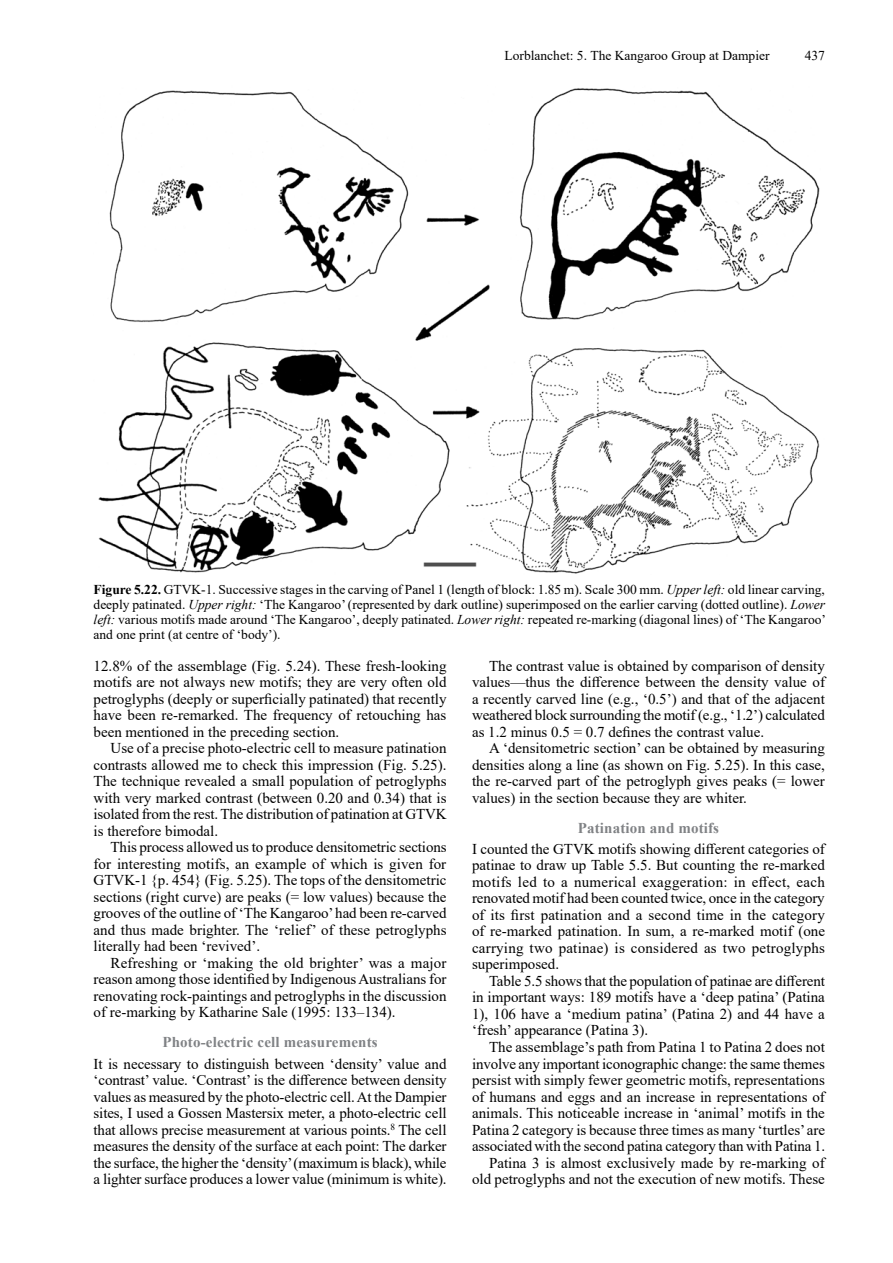
<style>
.page{position:relative;width:893px;height:1263px;background:#fff}
.page>*{position:absolute;margin:0;border:0;box-sizing:border-box;transform-origin:0 0}
.t1{font:15px/16.5px "Times New Roman";color:#000;text-align:justify}
.t2{font:700 15px "Times New Roman";letter-spacing:.01em;color:#808285}
.t3{font:13.5px/15px "Times New Roman";color:#000;text-align:justify}
.s1{font-weight:700}
.s2{font-style:italic}
</style>
<div class="page">
<img style="left:98px;top:88px;width:722px;height:486px">
<p class="t3" style="left:505px;top:48px;width:267px">Lorblanchet: 5. The Kangaroo Group at Dampier</p>
<p class="t3" style="left:805px;top:48px;width:22px">437</p>
<p class="t3" style="left:94px;top:582px;width:734px"><span class="s1">Figure 5.22.</span> GTVK-1. Successive stages in the carving of Panel 1 (length of block: 1.85 m). Scale 300 mm. <span class="s2">Upper left:</span> old linear carving, deeply patinated. <span class="s2">Upper right:</span> ‘The Kangaroo’ (represented by dark outline) superimposed on the earlier carving (dotted outline). <span class="s2">Lower left:</span> various motifs made around ‘The Kangaroo’, deeply patinated. <span class="s2">Lower right:</span> repeated re-marking (diagonal lines) of ‘The Kangaroo’ and one print (at centre of ‘body’).</p>
<p class="t1" style="left:94px;top:657px;width:354px">12.8% of the assemblage (Fig. 5.24). These fresh-looking motifs are not always new motifs; they are very often old petroglyphs (deeply or superficially patinated) that recently have been re-remarked. The frequency of retouching has been mentioned in the preceding section.</p>
<p class="t1" style="left:94px;top:740px;width:354px;text-indent:17px">Use of a precise photo-electric cell to measure patination contrasts allowed me to check this impression (Fig. 5.25).<br>The technique revealed a small population of petroglyphs with very marked contrast (between 0.20 and 0.34) that is isolated from the rest. The distribution of patination at GTVK is therefore bimodal.</p>
<p class="t1" style="left:94px;top:839px;width:355px;text-indent:17px">This process allowed us to produce densitometric sections for interesting motifs, an example of which is given for GTVK-1 {p. 454} (Fig. 5.25). The tops of the densitometric sections (right curve) are peaks (= low values) because the grooves of the outline of ‘The Kangaroo’ had been re-carved and thus made brighter. The ‘relief’ of these petroglyphs literally had been ‘revived’.</p>
<p class="t1" style="left:94px;top:954px;width:354px;text-indent:17px">Refreshing or ‘making the old brighter’ was a major reason among those identified by Indigenous Australians for renovating rock-paintings and petroglyphs in the discussion of re-marking by Katharine Sale (1995: 133–134).</p>
<p class="t2" style="left:162px;top:1032px;width:217px">Photo-electric cell measurements</p>
<p class="t1" style="left:94px;top:1055px;width:355px">It is necessary to distinguish between ‘density’ value and ‘contrast’ value. ‘Contrast’ is the difference between density values as measured by the photo-electric cell. At the Dampier sites, I used a Gossen Mastersix meter, a photo-electric cell that allows precise measurement at various points.<sup>8</sup> The cell measures the density of the surface at each point: The darker the surface, the higher the ‘density’ (maximum is black), while a lighter surface produces a lower value (minimum is white).</p>
<p class="t1" style="left:472px;top:657px;width:354px;text-indent:17px">The contrast value is obtained by comparison of density values—thus the difference between the density value of a recently carved line (e.g., ‘0.5’) and that of the adjacent weathered block surrounding the motif (e.g., ‘1.2’) calculated as 1.2 minus 0.5 = 0.7 defines the contrast value.</p>
<p class="t1" style="left:472px;top:740px;width:354px;text-indent:17px">A ‘densitometric section’ can be obtained by measuring densities along a line (as shown on Fig. 5.25). In this case, the re-carved part of the petroglyph gives peaks (= lower values) in the section because they are whiter.</p>
<p class="t2" style="left:578px;top:817px;width:143px">Patination and motifs</p>
<p class="t1" style="left:472px;top:840px;width:355px">I counted the GTVK motifs showing different categories of patinae to draw up Table 5.5. But counting the re-marked motifs led to a numerical exaggeration: in effect, each renovated motif had been counted twice, once in the category of its first patination and a second time in the category of re-marked patination. In sum, a re-marked motif (one carrying two patinae) is considered as two petroglyphs superimposed.</p>
<p class="t1" style="left:472px;top:972px;width:354px;text-indent:17px">Table 5.5 shows that the population of patinae are different in important ways: 189 motifs have a ‘deep patina’ (Patina 1), 106 have a ‘medium patina’ (Patina 2) and 44 have a ‘fresh’ appearance (Patina 3).</p>
<p class="t1" style="left:472px;top:1038px;width:355px;text-align:right">The assemblage’s path from Patina 1 to Patina 2 does not involve any important iconographic change: the same themes persist with simply fewer geometric motifs, representations of humans and eggs and an increase in representations of animals. This noticeable increase in ‘animal’ motifs in the Patina 2 category is because three times as many ‘turtles’ are associated with the second patina category than with Patina 1.<br>Patina 3 is almost exclusively made by re-marking of old petroglyphs and not the execution of new motifs. These</p>
</div>
